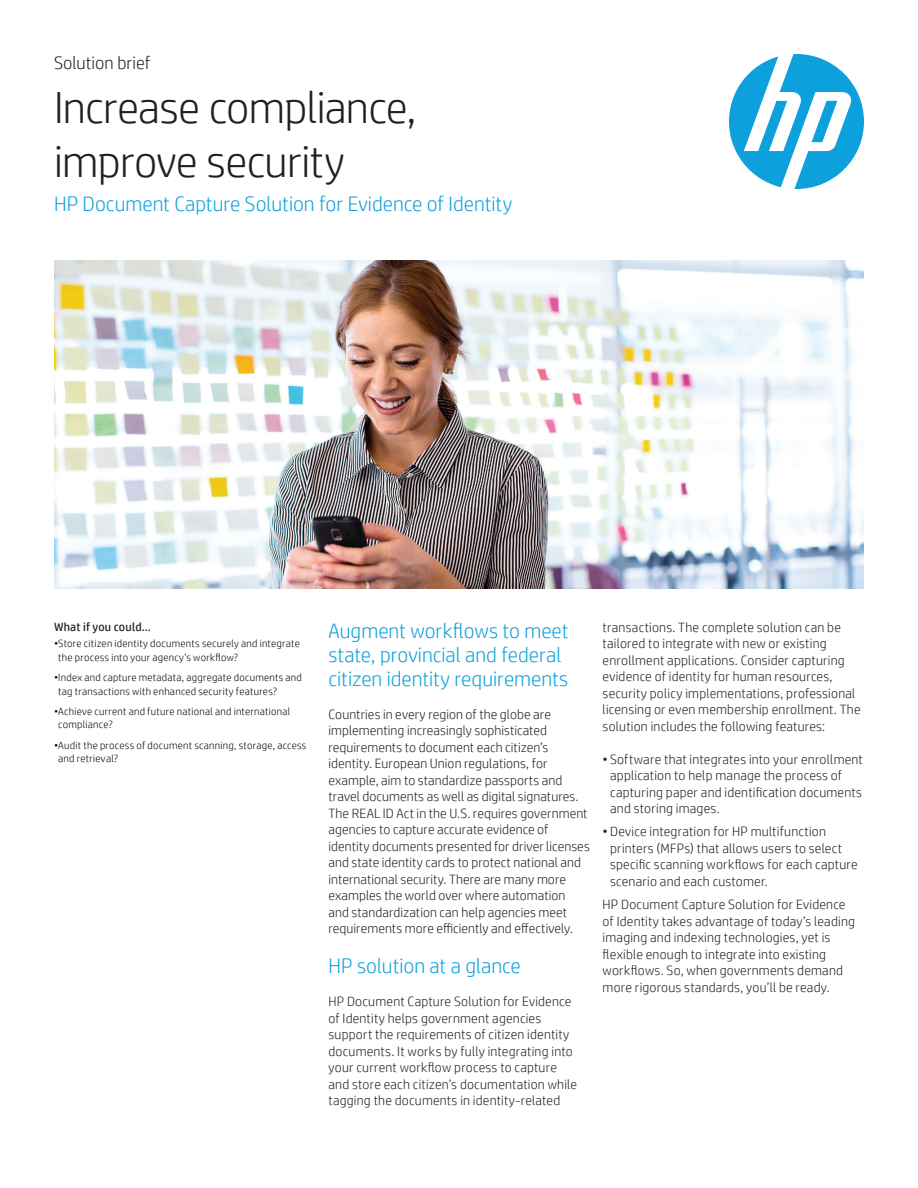
<style>
.page{position:relative;width:918px;height:1188px;background:#fff}
.page>*{position:absolute;margin:0;border:0;box-sizing:border-box;transform-origin:0 0}
.Cover_headline_30_32{font:300 45px/54px "HP Simplified";letter-spacing:-.015em;color:#231f20}
.Subhead_14_16_blue{font:300 21px/24px "HP Simplified";color:#0ca0dd}
.Cover_subhead_14_16{font:300 21px "HP Simplified";color:#0ca0dd}
.Document_type_12_14{font:300 18px "HP Simplified";color:#231f20}
.Body{font:300 13.5px/16.5px "HP Simplified";letter-spacing:.015em;color:#231f20}
.Sidebar_header{font:12px "HP Simplified";letter-spacing:.02em;color:#231f20}
.t1{font:300 10.5px/13.5px "HP Simplified";letter-spacing:.025em;color:#040503}
</style>
<div class="page">
<svg style="left:729px;top:54px;width:135px;height:135px"></svg>
<img style="left:54px;top:261px;width:810px;height:328px">
<p class="Document_type_12_14" style="left:54px;top:52px;width:98px">Solution brief</p>
<p class="Cover_headline_30_32" style="left:54px;top:79px;width:364px">Increase compliance, improve security</p>
<p class="Cover_subhead_14_16" style="left:54px;top:191px;width:460px">HP Document Capture Solution for Evidence of Identity</p>
<p class="Sidebar_header" style="left:54px;top:620px;width:98px">What if you could…</p>
<p class="t1" style="left:58px;top:637px;width:243px;text-indent:-4px">•Store citizen identity documents securely and integrate the process into your agency’s workflow?</p>
<p class="t1" style="left:58px;top:671px;width:245px;text-indent:-4px">•Index and capture metadata, aggregate documents and tag transactions with enhanced security features?</p>
<p class="t1" style="left:58px;top:704px;width:234px;text-indent:-4px">•Achieve current and future national and international compliance?</p>
<p class="t1" style="left:58px;top:738px;width:250px;text-indent:-4px">•Audit the process of document scanning, storage, access and retrieval?</p>
<p class="Subhead_14_16_blue" style="left:328px;top:618px;width:242px">Augment workflows to meet state, provincial and federal citizen identity requirements</p>
<p class="Body" style="left:328px;top:706px;width:263px">Countries in every region of the globe are implementing increasingly sophisticated requirements to document each citizen’s identity. European Union regulations, for example, aim to standardize passports and travel documents as well as digital signatures.<br>The REAL ID Act in the U.S. requires government agencies to capture accurate evidence of identity documents presented for driver licenses and state identity cards to protect national and international security. There are many more examples the world over where automation<br>and standardization can help agencies meet requirements more efficiently and effectively.</p>
<p class="Subhead_14_16_blue" style="left:328px;top:954px;width:194px">HP solution at a glance</p>
<p class="Body" style="left:328px;top:993px;width:250px">HP Document Capture Solution for Evidence of Identity helps government agencies support the requirements of citizen identity documents. It works by fully integrating into your current workflow process to capture and store each citizen’s documentation while tagging the documents in identity-related</p>
<p class="Body" style="left:603px;top:619px;width:260px">transactions. The complete solution can be tailored to integrate with new or existing enrollment applications. Consider capturing evidence of identity for human resources, security policy implementations, professional licensing or even membership enrollment. The solution includes the following features:</p>
<p class="Body" style="left:610px;top:751px;width:254px;text-indent:-8px">• Software that integrates into your enrollment application to help manage the process of capturing paper and identification documents and storing images.</p>
<p class="Body" style="left:610px;top:823px;width:249px;text-indent:-8px">• Device integration for HP multifunction printers (MFPs) that allows users to select specific scanning workflows for each capture scenario and each customer.</p>
<p class="Body" style="left:603px;top:896px;width:254px">HP Document Capture Solution for Evidence of Identity takes advantage of today’s leading imaging and indexing technologies, yet is flexible enough to integrate into existing workflows. So, when governments demand more rigorous standards, you’ll be ready.</p>
</div>
